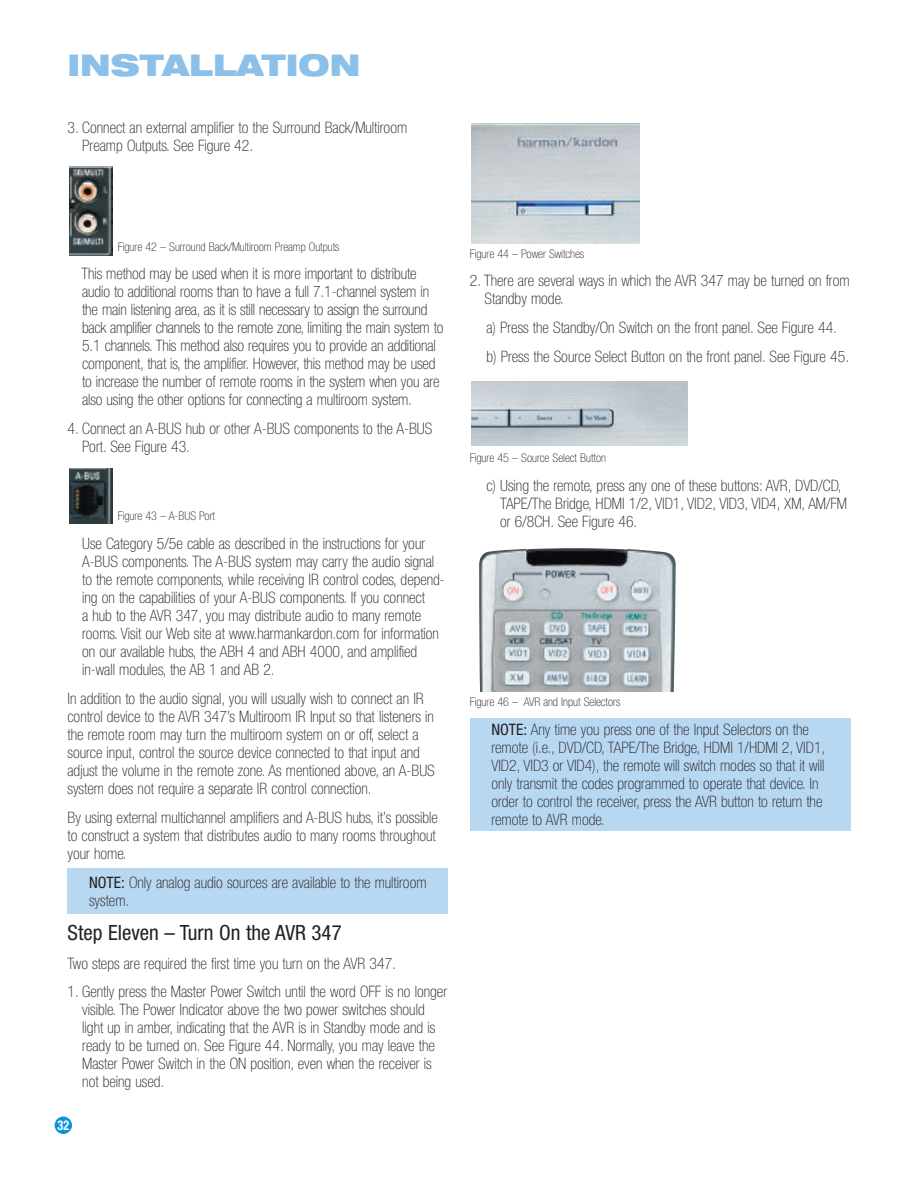
<style>
.page{position:relative;width:918px;height:1188px;background:#fff}
.page>*{position:absolute;margin:0;border:0;box-sizing:border-box;transform-origin:0 0}
.t1{font:900 expanded 30px "Helvetica Neue";color:#8cc0e8}
.t2{font:condensed 21px "Helvetica Neue";color:#231f20}
.t3{font:100 condensed 15.75px/18px "Helvetica Neue";color:#231f20}
.t4{font:700 condensed 13.5px "Helvetica Neue";color:#fff;scale:.9 1}
.t5{font:100 condensed 12px "Helvetica Neue";color:#231f20}
.s1{font-weight:400}
</style>
<div class="page">
<div style="left:55px;top:1117px;width:17px;height:17px;background:#0696d7;border-radius:50%"></div>
<div style="left:470px;top:718px;width:381px;height:113px;background:#b8d7f0"></div>
<div style="left:68px;top:868px;width:380px;height:46px;background:#b8d7f0"></div>
<img style="left:479px;top:548px;width:197px;height:143px">
<img style="left:471px;top:382px;width:216px;height:64px">
<img style="left:471px;top:123px;width:169px;height:120px">
<img style="left:69px;top:468px;width:43px;height:55px">
<img style="left:69px;top:167px;width:43px;height:89px">
<h1 class="t1" style="left:68px;top:54px;width:294px">INSTALLATION</h1>
<p class="t3" style="left:82px;top:120px;width:326px;text-indent:-15px">3. Connect an external amplifier to the Surround Back/Multiroom<br>Preamp Outputs. See Figure 42.</p>
<p class="t5" style="left:118px;top:242px;width:223px">Figure 42 – Surround Back/Multiroom Preamp Outputs</p>
<p class="t3" style="left:82px;top:266px;width:363px">This method may be used when it is more important to distribute audio to additional rooms than to have a full 7.1-channel system in the main listening area, as it is still necessary to assign the surround back amplifier channels to the remote zone, limiting the main system to 5.1 channels. This method also requires you to provide an additional component, that is, the amplifier. However, this method may be used to increase the number of remote rooms in the system when you are also using the other options for connecting a multiroom system.</p>
<p class="t3" style="left:82px;top:421px;width:352px;text-indent:-15px">4. Connect an A-BUS hub or other A-BUS components to the A-BUS<br>Port. See Figure 43.</p>
<p class="t5" style="left:118px;top:512px;width:99px">Figure 43 – A-BUS Port</p>
<p class="t3" style="left:82px;top:536px;width:364px">Use Category 5/5e cable as described in the instructions for your A-BUS components. The A-BUS system may carry the audio signal to the remote components, while receiving IR control codes, depend&shy;ing on the capabilities of your A-BUS components. If you connect<br>a hub to the AVR 347, you may distribute audio to many remote rooms. Visit our Web site at www.harmankardon.com for information on our available hubs, the ABH 4 and ABH 4000, and amplified in-wall modules, the AB 1 and AB 2.</p>
<p class="t3" style="left:68px;top:691px;width:369px">In addition to the audio signal, you will usually wish to connect an IR control device to the AVR 347’s Multiroom IR Input so that listeners in the remote room may turn the multiroom system on or off, select a source input, control the source device connected to that input and adjust the volume in the remote zone. As mentioned above, an A-BUS system does not require a separate IR control connection.</p>
<p class="t3" style="left:68px;top:810px;width:372px">By using external multichannel amplifiers and A-BUS hubs, it’s possible to construct a system that distributes audio to many rooms throughout your home.</p>
<p class="t3" style="left:89px;top:874px;width:339px"><span class="s1">NOTE:</span> Only analog audio sources are available to the multiroom system.</p>
<h2 class="t2" style="left:68px;top:925px;width:276px">Step Eleven – Turn On the AVR 347</h2>
<p class="t3" style="left:68px;top:955px;width:330px">Two steps are required the first time you turn on the AVR 347.</p>
<p class="t3" style="left:82px;top:984px;width:366px;text-indent:-15px">1. Gently press the Master Power Switch until the word OFF is no longer visible. The Power Indicator above the two power switches should light up in amber, indicating that the AVR is in Standby mode and is ready to be turned on. See Figure 44. Normally, you may leave the Master Power Switch in the ON position, even when the receiver is not being used.</p>
<p class="t4" style="left:58px;top:1120px;width:15px">32</p>
<p class="t5" style="left:470px;top:249px;width:116px">Figure 44 – Power Switches</p>
<p class="t3" style="left:485px;top:273px;width:366px;text-indent:-15px">2. There are several ways in which the AVR 347 may be turned on from<br>Standby mode.</p>
<p class="t3" style="left:486px;top:315px;width:364px;line-height:28.8px">a) Press the Standby/On Switch on the front panel. See Figure 44. b) Press the Source Select Button on the front panel. See Figure 45.</p>
<p class="t5" style="left:470px;top:454px;width:138px">Figure 45 – Source Select Button</p>
<p class="t3" style="left:500px;top:478px;width:348px;text-indent:-14px">c) Using the remote, press any one of these buttons: AVR, DVD/CD,<br>TAPE/The Bridge, HDMI 1/2, VID1, VID2, VID3, VID4, XM, AM/FM or 6/8CH. See Figure 46.</p>
<p class="t5" style="left:470px;top:698px;width:152px">Figure 46 – AVR and Input Selectors</p>
<p class="t3" style="left:491px;top:722px;width:335px"><span class="s1">NOTE:</span> Any time you press one of the Input Selectors on the remote (i.e., DVD/CD, TAPE/The Bridge, HDMI 1/HDMI 2, VID1, VID2, VID3 or VID4), the remote will switch modes so that it will only transmit the codes programmed to operate that device. In order to control the receiver, press the AVR button to return the remote to AVR mode.</p>
</div>
